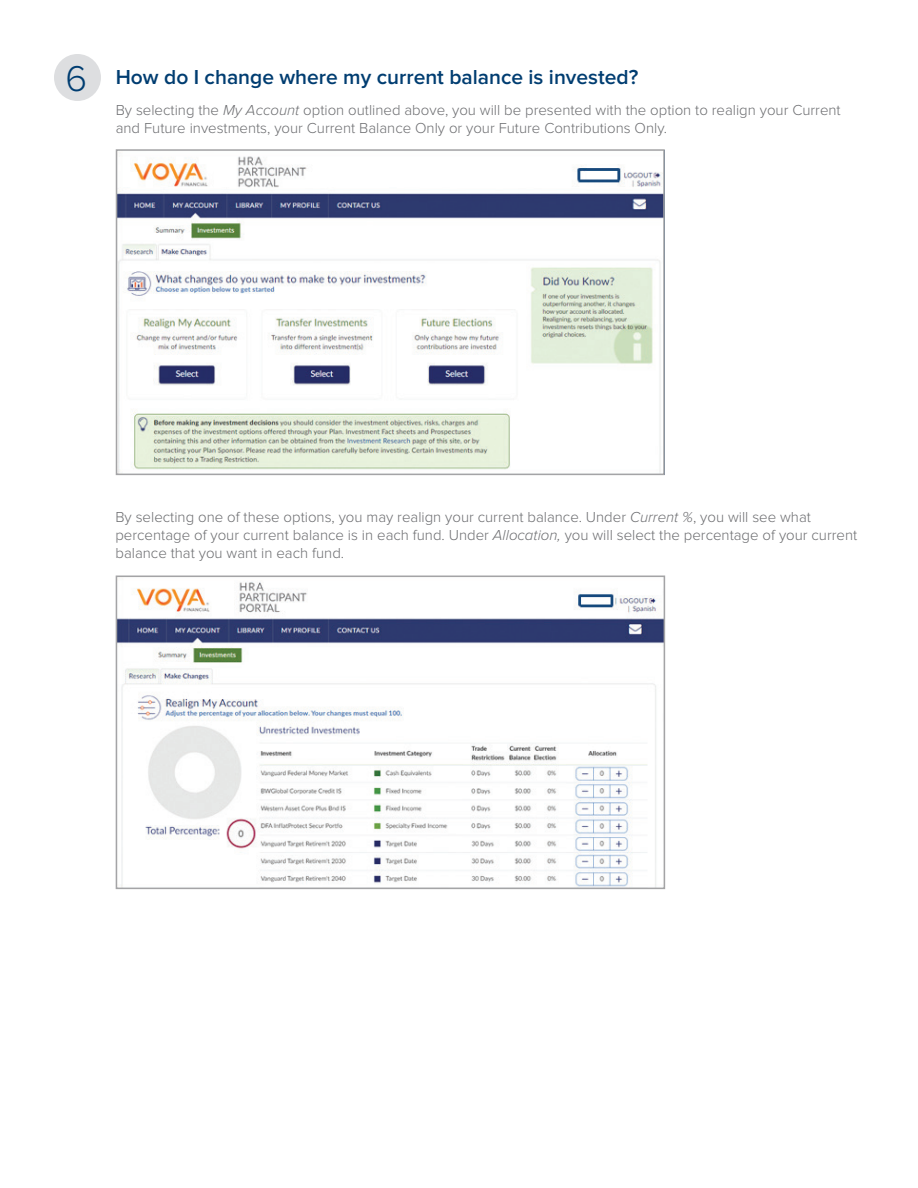
<style>
.page{position:relative;width:918px;height:1188px;background:#fff}
.page>*{position:absolute;margin:0;border:0;box-sizing:border-box;transform-origin:0 0}
.t1{font:300 37.2px "Proxima Nova";color:#003d71}
.t2{font:600 21px "Proxima Nova";color:#003d71}
.t3{font:300 15px/18px "Proxima Nova";color:#6c6d70}
.s1{font-style:italic}
</style>
<div class="page">
<img style="left:119px;top:582px;width:543px;height:304px">
<div style="left:116px;top:576px;width:549px;height:313px;border:2px solid #a4a4a6"></div>
<div style="left:54px;top:54px;width:47px;height:47px;background:#dddee0;border-radius:50%"></div>
<img style="left:119px;top:156px;width:543px;height:316px">
<div style="left:116px;top:149px;width:549px;height:326px;border:2px solid #a4a4a6"></div>
<p class="t1" style="left:66px;top:57px;width:23px">6</p>
<p class="t2" style="left:116px;top:64px;width:524px">How do I change where my current balance is invested?</p>
<p class="t3" style="left:116px;top:101px;width:727px">By selecting the <span class="s1">My Account</span> option outlined above, you will be presented with the option to realign your Current and Future investments, your Current Balance Only or your Future Contributions Only.</p>
<p class="t3" style="left:115px;top:509px;width:743px">By selecting one of these options, you may realign your current balance. Under <span class="s1">Current %</span>, you will see what percentage of your current balance is in each fund. Under <span class="s1">Allocation,</span> you will select the percentage of your current balance that you want in each fund.</p>
</div>
